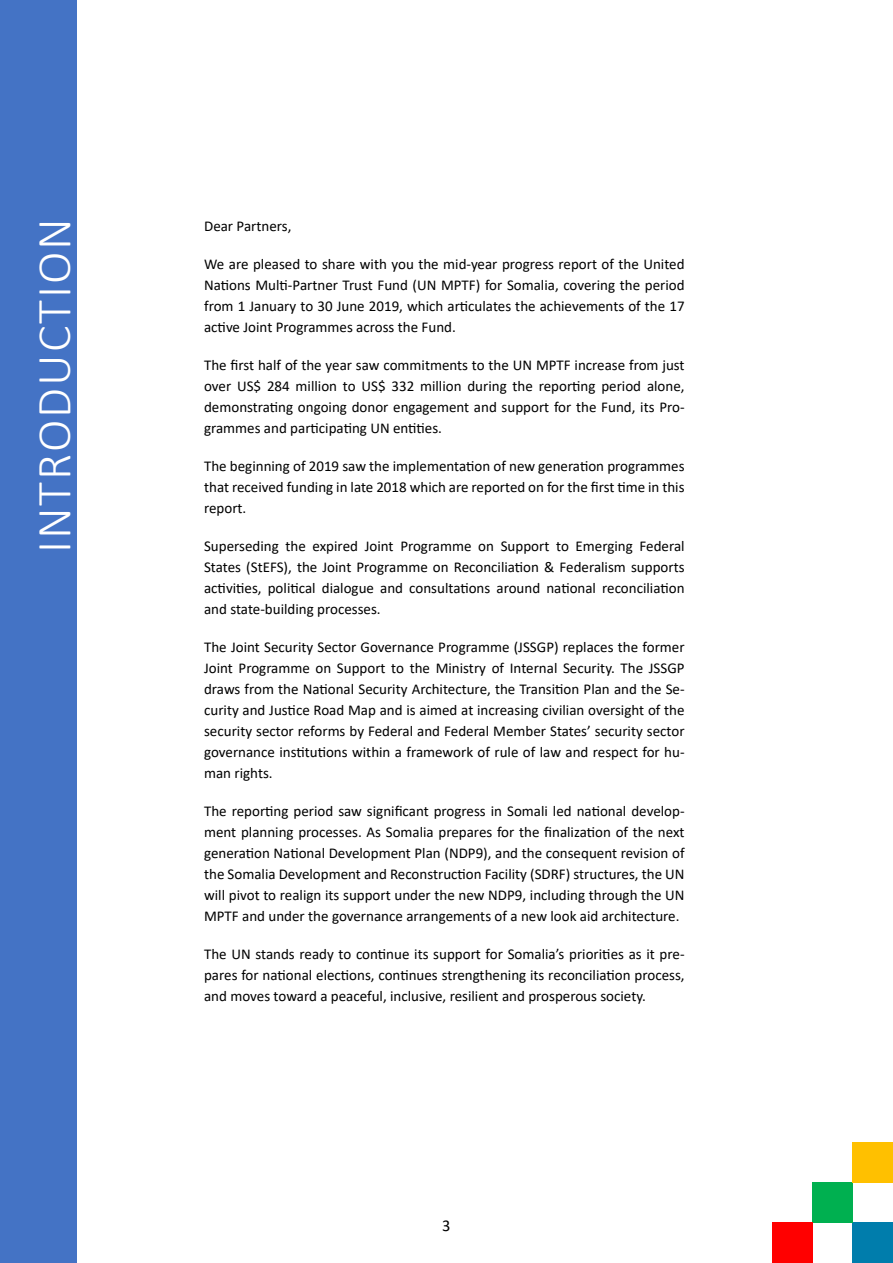
<style>
.page{position:relative;width:893px;height:1263px;background:#fff}
.page>*{position:absolute;margin:0;border:0;box-sizing:border-box;transform-origin:0 0}
.t1{font:300 49.5px "Calibri";letter-spacing:.04em;color:#fff}
.t2{font:16.5px "Calibri";color:#000}
.t3{font:15px/21px "Calibri";color:#000;text-align:justify}
</style>
<div class="page">
<div style="left:0;top:0;width:77px;height:1263px;background:#4473c5"></div>
<div style="left:853px;top:1222px;width:40px;height:41px;background:#007dac"></div>
<div style="left:812px;top:1182px;width:41px;height:40px;background:#00b050"></div>
<div style="left:853px;top:1142px;width:40px;height:40px;background:#ffc000"></div>
<div style="left:772px;top:1222px;width:40px;height:41px;background:#f00"></div>
<h1 class="t1" style="left:23px;top:553px;width:337px;rotate:-90deg">INTRODUCTION</h1>
<p class="t3" style="left:204px;top:215px;width:89px">Dear Partners,</p>
<p class="t3" style="left:204px;top:253px;width:482px">We are pleased to share with you the mid-year progress report of the United Nations Multi-Partner Trust Fund (UN MPTF) for Somalia, covering the period from 1 January to 30 June 2019, which articulates the achievements of the 17 active Joint Programmes across the Fund.</p>
<p class="t3" style="left:204px;top:354px;width:482px">The first half of the year saw commitments to the UN MPTF increase from just over US$ 284 million to US$ 332 million during the reporting period alone, demonstrating ongoing donor engagement and support for the Fund, its Pro&shy;grammes and participating UN entities.</p>
<p class="t3" style="left:204px;top:455px;width:482px">The beginning of 2019 saw the implementation of new generation programmes that received funding in late 2018 which are reported on for the first time in this report.</p>
<p class="t3" style="left:204px;top:535px;width:482px">Superseding the expired Joint Programme on Support to Emerging Federal States (StEFS), the Joint Programme on Reconciliation &amp; Federalism supports activities, political dialogue and consultations around national reconciliation and state-building processes.</p>
<p class="t3" style="left:204px;top:636px;width:482px">The Joint Security Sector Governance Programme (JSSGP) replaces the former Joint Programme on Support to the Ministry of Internal Security. The JSSGP draws from the National Security Architecture, the Transition Plan and the Se&shy;curity and Justice Road Map and is aimed at increasing civilian oversight of the security sector reforms by Federal and Federal Member States’ security sector governance institutions within a framework of rule of law and respect for hu&shy;man rights.</p>
<p class="t3" style="left:204px;top:800px;width:482px">The reporting period saw significant progress in Somali led national develop&shy;ment planning processes. As Somalia prepares for the finalization of the next generation National Development Plan (NDP9), and the consequent revision of the Somalia Development and Reconstruction Facility (SDRF) structures, the UN will pivot to realign its support under the new NDP9, including through the UN MPTF and under the governance arrangements of a new look aid architecture.</p>
<p class="t3" style="left:204px;top:943px;width:482px">The UN stands ready to continue its support for Somalia’s priorities as it pre&shy;pares for national elections, continues strengthening its reconciliation process, and moves toward a peaceful, inclusive, resilient and prosperous society.</p>
<p class="t2" style="left:442px;top:1214px;width:10px">3</p>
</div>
